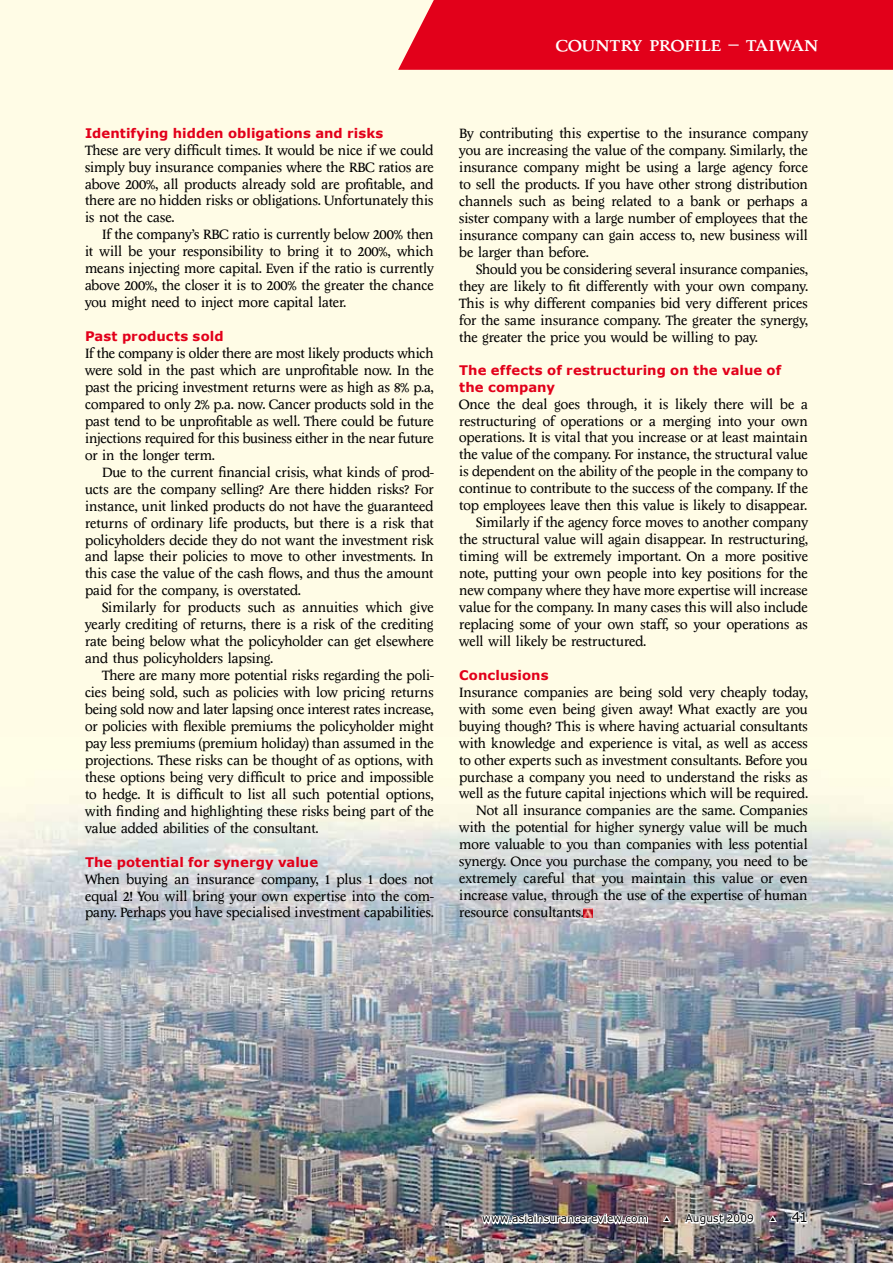
<style>
.page{position:relative;width:893px;height:1263px;background:#fffce6}
.page>*{position:absolute;margin:0;border:0;box-sizing:border-box;transform-origin:0 0}
.t1{font:22.5px "Economist 101 Small Cap";letter-spacing:-.01em;color:#fff}
.t2{font:13.95px/17px "Economist 101";letter-spacing:-.005em;color:#000;text-align:justify}
.t3{font:13.5px "Verdana";color:#000}
.t4{font:700 13.2px/16.5px "Verdana";letter-spacing:.005em;color:#e2001a}
.t5{font:10.5px "Verdana";letter-spacing:.02em;color:#000}
</style>
<div class="page">
<div style="left:398px;top:0;width:495px;height:70px;background:#e2001a"></div>
<img style="left:0;top:809px;width:893px;height:454px">
<svg style="left:584px;top:908px;width:8px;height:9px"></svg>
<img style="left:480px;top:1211px;width:169px;height:18px">
<svg style="left:661px;top:1213px;width:11px;height:11px"></svg>
<svg style="left:683px;top:1209px;width:73px;height:18px"></svg>
<svg style="left:767px;top:1213px;width:11px;height:11px"></svg>
<svg style="left:790px;top:1208px;width:19px;height:16px"></svg>
<h1 class="t1" style="left:555px;top:34px;width:264px">Country ProFIle – Taiwan</h1>
<p class="t4" style="left:85px;top:124px;width:300px">Identifying hidden obligations and risks</p>
<p class="t2" style="left:85px;top:142px;width:350px">These are very difficult times. It would be nice if we could simply buy insurance companies where the RBC ratios are above 200%, all products already sold are profitable, and there are no hidden risks or obligations. Unfortunately this is not the case.</p>
<p class="t2" style="left:85px;top:226px;width:350px;text-indent:17px">If the company’s RBC ratio is currently below 200% then it will be your responsibility to bring it to 200%, which means injecting more capital. Even if the ratio is currently above 200%, the closer it is to 200% the greater the chance you might need to inject more capital later.</p>
<p class="t4" style="left:85px;top:328px;width:140px">Past products sold</p>
<p class="t2" style="left:85px;top:345px;width:350px">If the company is older there are most likely products which were sold in the past which are unprofitable now. In the past the pricing investment returns were as high as 8% p.a, compared to only 2% p.a. now. Cancer products sold in the past tend to be unprofitable as well. There could be future injections required for this business either in the near future or in the longer term.</p>
<p class="t2" style="left:85px;top:464px;width:350px;text-indent:17px">Due to the current financial crisis, what kinds of prod&shy;ucts are the company selling? Are there hidden risks? For instance, unit linked products do not have the guaranteed returns of ordinary life products, but there is a risk that policyholders decide they do not want the investment risk and lapse their policies to move to other investments. In this case the value of the cash flows, and thus the amount paid for the company, is overstated.</p>
<p class="t2" style="left:85px;top:599px;width:350px;text-indent:17px">Similarly for products such as annuities which give yearly crediting of returns, there is a risk of the crediting rate being below what the policyholder can get elsewhere and thus policyholders lapsing.</p>
<p class="t2" style="left:85px;top:667px;width:350px;text-indent:17px">There are many more potential risks regarding the poli&shy;cies being sold, such as policies with low pricing returns being sold now and later lapsing once interest rates increase, or policies with flexible premiums the policyholder might pay less premiums (premium holiday) than assumed in the projections. These risks can be thought of as options, with these options being very difficult to price and impossible to hedge. It is difficult to list all such potential options, with finding and highlighting these risks being part of the value added abilities of the consultant.</p>
<p class="t4" style="left:85px;top:853px;width:235px">The potential for synergy value</p>
<p class="t2" style="left:85px;top:871px;width:350px">When buying an insurance company, 1 plus 1 does not equal 2! You will bring your own expertise into the com&shy;pany. Perhaps you have specialised investment capabilities.</p>
<p class="t2" style="left:459px;top:125px;width:350px">By contributing this expertise to the insurance company you are increasing the value of the company. Similarly, the insurance company might be using a large agency force to sell the products. If you have other strong distribution channels such as being related to a bank or perhaps a sister company with a large number of employees that the insurance company can gain access to, new business will be larger than before.</p>
<p class="t2" style="left:459px;top:261px;width:350px;text-indent:17px">Should you be considering several insurance companies, they are likely to fit differently with your own company.<br>This is why different companies bid very different prices for the same insurance company. The greater the synergy, the greater the price you would be willing to pay.</p>
<p class="t4" style="left:459px;top:362px;width:324px">The effects of restructuring on the value of the company</p>
<p class="t2" style="left:459px;top:396px;width:350px">Once the deal goes through, it is likely there will be a</p>
<p class="t2" style="left:459px;top:413px;width:350px">restructuring of operations or a merging into your own</p>
<p class="t2" style="left:459px;top:429px;width:350px">operations. It is vital that you increase or at least maintain</p>
<p class="t2" style="left:459px;top:446px;width:350px">the value of the company. For instance, the structural value</p>
<p class="t2" style="left:459px;top:463px;width:350px">is dependent on the ability of the people in the company to</p>
<p class="t2" style="left:459px;top:480px;width:350px">continue to contribute to the success of the company. If the</p>
<p class="t2" style="left:459px;top:497px;width:349px">top employees leave then this value is likely to disappear.</p>
<p class="t2" style="left:476px;top:514px;width:333px">Similarly if the agency force moves to another company</p>
<p class="t2" style="left:459px;top:531px;width:350px">the structural value will again disappear. In restructuring,</p>
<p class="t2" style="left:459px;top:548px;width:350px">timing will be extremely important. On a more positive</p>
<p class="t2" style="left:459px;top:565px;width:350px">note, putting your own people into key positions for the</p>
<p class="t2" style="left:459px;top:582px;width:350px">new company where they have more expertise will increase</p>
<p class="t2" style="left:459px;top:599px;width:350px">value for the company. In many cases this will also include</p>
<p class="t2" style="left:459px;top:616px;width:350px">replacing some of your own staff, so your operations as</p>
<p class="t2" style="left:459px;top:633px;width:188px">well will likely be restructured.</p>
<p class="t4" style="left:459px;top:666px;width:91px">Conclusions</p>
<p class="t2" style="left:459px;top:684px;width:350px">Insurance companies are being sold very cheaply today,</p>
<p class="t2" style="left:459px;top:701px;width:350px">with some even being given away! What exactly are you</p>
<p class="t2" style="left:459px;top:718px;width:350px">buying though? This is where having actuarial consultants</p>
<p class="t2" style="left:459px;top:735px;width:350px">with knowledge and experience is vital, as well as access</p>
<p class="t2" style="left:459px;top:752px;width:350px">to other experts such as investment consultants. Before you</p>
<p class="t2" style="left:459px;top:768px;width:350px">purchase a company you need to understand the risks as</p>
<p class="t2" style="left:459px;top:785px;width:350px">well as the future capital injections which will be required.</p>
<p class="t2" style="left:476px;top:802px;width:333px">Not all insurance companies are the same. Companies</p>
<p class="t2" style="left:459px;top:819px;width:350px">with the potential for higher synergy value will be much</p>
<p class="t2" style="left:459px;top:836px;width:350px">more valuable to you than companies with less potential</p>
<p class="t2" style="left:459px;top:853px;width:350px">synergy. Once you purchase the company, you need to be</p>
<p class="t2" style="left:459px;top:870px;width:350px">extremely careful that you maintain this value or even</p>
<p class="t2" style="left:459px;top:887px;width:350px">increase value, through the use of the expertise of human</p>
<p class="t2" style="left:459px;top:904px;width:126px">resource consultants.</p>
<p class="t5" style="left:482px;top:1212px;width:167px">www.asiainsurancereview.com</p>
<p class="t5" style="left:664px;top:1212px;width:91px">▲ August 2009</p>
<p class="t3" style="left:770px;top:1209px;width:39px">▲ 41</p>
</div>
